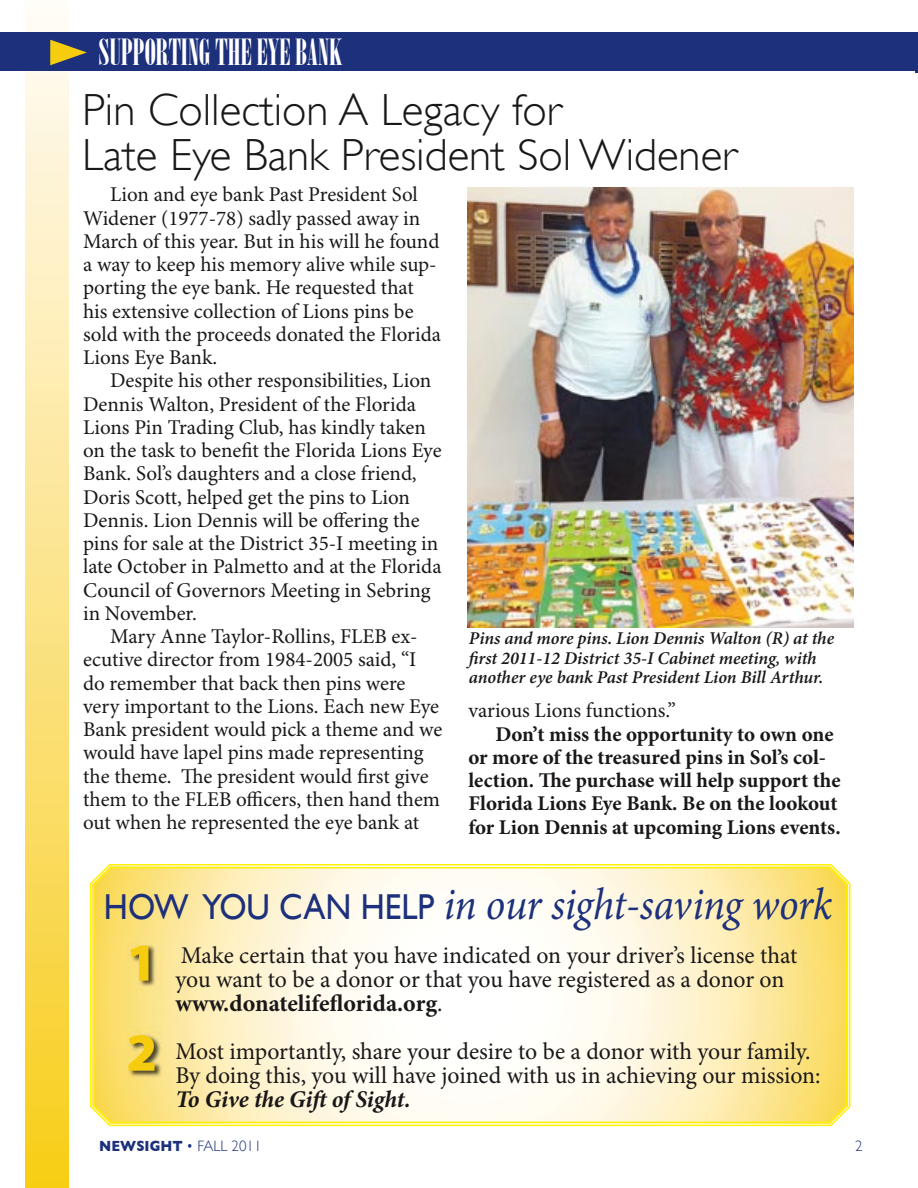
<style>
.page{position:relative;width:918px;height:1188px;background:#fff}
.page>*{position:absolute;margin:0;border:0;box-sizing:border-box;transform-origin:0 0}
.t1{font:900 54px/90px "Myriad Pro";color:#f6cd0e}
.t2{font:300 45px/45px "Gill Sans";color:#1a1718}
.t3{font:italic 45px "Minion Pro";letter-spacing:-.01em;color:#1d307b;scale:.92 1}
.t4{font:36px "Onyx";color:#fff}
.t5{font:24px/24px "Minion Pro";letter-spacing:-.005em;color:#1a1718}
.t6{font:italic 700 24px "Minion Pro";letter-spacing:-.005em;color:#1a1718}
.t7{font:21px/23.2px "Minion Pro";color:#1a1718}
.t8{font:700 21px/23.2px "Minion Pro";color:#1a1718}
.t9{font:italic 600 18px/19.5px "Minion Pro";letter-spacing:-.005em;color:#1a1718}
.t10{font:300 15px "Gill Sans";color:#1d307b;scale:.9 1}
.t11{font:300 15px "Gill Sans";color:#1d307b}
.s1{font-family:"Gill Sans";font-style:normal;font-size:36px}
.s2{font-weight:700}
</style>
<div class="page">
<hr style="left:915px;top:32px;width:3px;height:40px;background:#1d307b">
<div style="left:26px;top:0;width:43px;height:1188px;background:linear-gradient(to bottom,#fffbf9,#f8cd1c)"></div>
<div style="left:0;top:32px;width:918px;height:39px;background:#1d307b"></div>
<svg style="left:50px;top:40px;width:37px;height:25px"></svg>
<svg style="left:90px;top:864px;width:760px;height:262px;background:#fef371"></svg>
<svg style="left:93px;top:867px;width:754px;height:256px"></svg>
<img style="left:127px;top:944px;width:36px;height:134px">
<img style="left:468px;top:187px;width:386px;height:440px">
<h3 class="t4" style="left:99px;top:32px;width:246px">SUPPORTING THE EYE BANK</h3>
<h2 class="t2" style="left:82px;top:87px;width:657px">Pin Collection A Legacy for<br>Late Eye Bank President Sol Widener</h2>
<p class="t7" style="left:83px;top:184px;width:359px;text-indent:27px">Lion and eye bank Past President Sol Widener (1977-78) sadly passed away in March of this year. But in his will he found a way to keep his memory alive while sup&shy;porting the eye bank. He requested that his extensive collection of Lions pins be sold with the proceeds donated the Florida Lions Eye Bank.</p>
<p class="t7" style="left:83px;top:370px;width:360px;text-indent:27px">Despite his other responsibilities, Lion Dennis Walton, President of the Florida Lions Pin Trading Club, has kindly taken on the task to benefit the Florida Lions Eye Bank. Sol’s daughters and a close friend, Doris Scott, helped get the pins to Lion Dennis. Lion Dennis will be offering the pins for sale at the District 35-I meeting in late October in Palmetto and at the Florida Council of Governors Meeting in Sebring in November.</p>
<p class="t7" style="left:83px;top:626px;width:361px;text-indent:27px">Mary Anne Taylor-Rollins, FLEB ex&shy;ecutive director from 1984-2005 said, “I do remember that back then pins were very important to the Lions. Each new Eye Bank president would pick a theme and we would have lapel pins made representing the theme. The president would first give them to the FLEB officers, then hand them out when he represented the eye bank at</p>
<p class="t9" style="left:469px;top:630px;width:367px">Pins and more pins. Lion Dennis Walton (R) at the first 2011-12 District 35-I Cabinet meeting, with another eye bank Past President Lion Bill Arthur.</p>
<p class="t7" style="left:468px;top:700px;width:209px">various Lions functions.”</p>
<p class="t8" style="left:468px;top:723px;width:374px;text-indent:27px">Don’t miss the opportunity to own one or more of the treasured pins in Sol’s col&shy;lection. The purchase will help support the Florida Lions Eye Bank. Be on the lookout for Lion Dennis at upcoming Lions events.</p>
<h2 class="t3" style="left:104px;top:878px;width:793px"><span class="s1">HOW YOU CAN HELP</span> in our sight-saving work</h2>
<h1 class="t1" style="left:126px;top:918px;width:32px">1<br>2</h1>
<p class="t5" style="left:176px;top:944px;width:623px">Make certain that you have indicated on your driver’s license that you want to be a donor or that you have registered as a donor on <span class="s2">www.donatelifeflorida.org</span>.</p>
<p class="t5" style="left:176px;top:1040px;width:647px">Most importantly, share your desire to be a donor with your family.<br>By doing this, you will have joined with us in achieving our mission:</p>
<p class="t6" style="left:176px;top:1085px;width:237px">To Give the Giftof Sight.</p>
<p class="t10" style="left:99px;top:1137px;width:182px"><span class="s2">NEWSIGHT</span> • FALL 2011</p>
<p class="t11" style="left:855px;top:1137px;width:9px">2</p>
</div>
